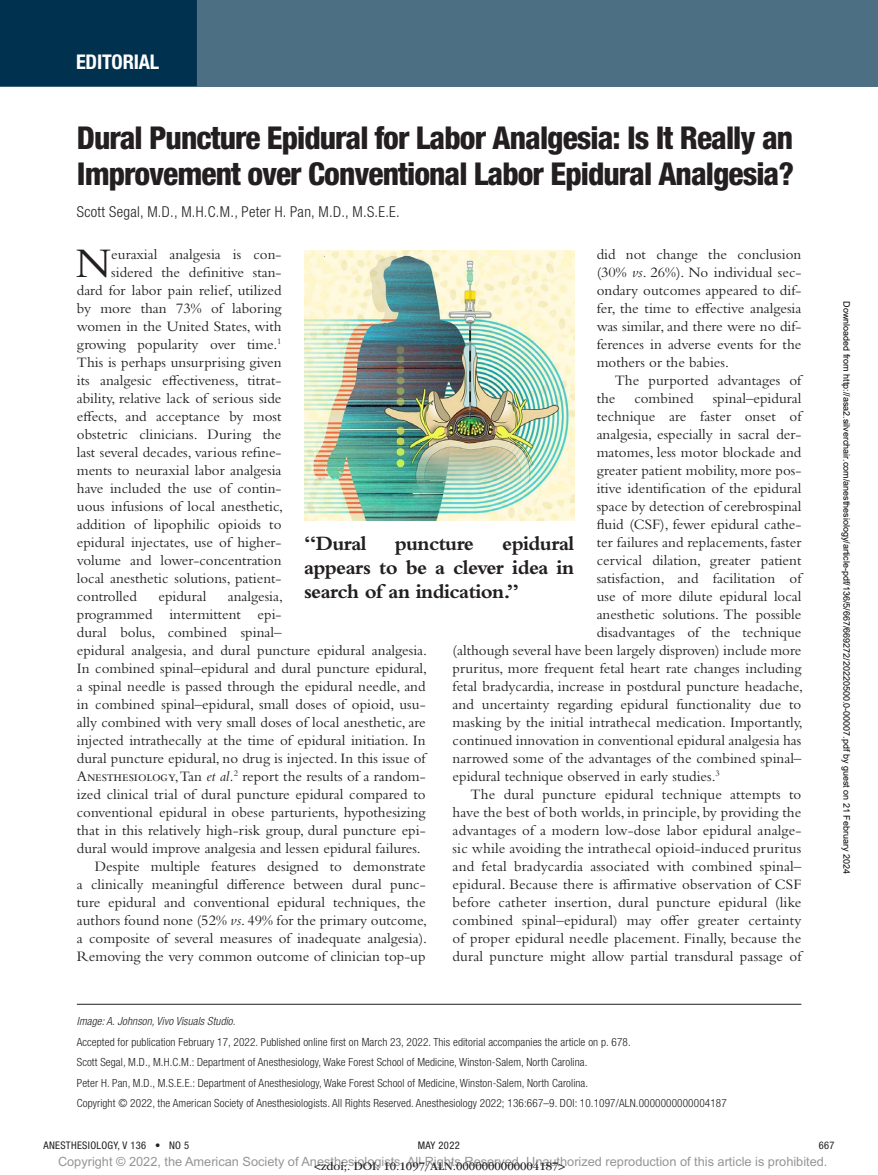
<style>
.page{position:relative;width:878px;height:1175px;background:#fff}
.page>*{position:absolute;margin:0;border:0;box-sizing:border-box;transform-origin:0 0}
.t1{font:43.95px "Bembo Std";color:#231f20}
.t2{font:800 condensed 31.5px/36px "Helvetica Neue LT Std";letter-spacing:-.03em;color:#231f20}
.t3{font:700 21px/24px "Bembo Std";letter-spacing:-.03em;color:#231f20;text-align:justify}
.t4{font:700 condensed 20.25px "Helvetica Neue LT Std";letter-spacing:-.01em;color:#fff}
.t5{font:15px/18px "Bembo Std";color:#231f20;text-align:justify}
.t6{font:300 condensed 15px "Helvetica Neue LT Std";letter-spacing:.02em;color:#231f20}
.t7{font:12.75px "Arial MT Std";color:#939598}
.t8{font:12px "ITC Garamond Std";color:#231f20}
.t9{font:300 condensed 11.25px/20.5px "Helvetica Neue LT Std";letter-spacing:.01em;color:#231f20}
.t10{font:italic 300 condensed 11.25px "Helvetica Neue LT Std";letter-spacing:.01em;color:#231f20}
.t11{font:condensed 10.5px "Helvetica Neue LT Std";letter-spacing:.03em;color:#231f20}
.t12{font:9px "Arial";color:#000}
.s1{font-style:italic}
</style>
<div class="page">
<div style="left:0;top:0;width:878px;height:86px;background:#4d6f84"></div>
<div style="left:0;top:0;width:197px;height:86px;background:#003250"></div>
<hr style="left:77px;top:1003px;width:724px;height:1px;background:#231f20">
<img style="left:304px;top:250px;width:270px;height:270px">
<h3 class="t4" style="left:76px;top:49px;width:85px">EDITORIAL</h3>
<h2 class="t2" style="left:77px;top:120px;width:718px">Dural Puncture Epidural for Labor Analgesia: Is It Really an<br>Improvement over Conventional Labor Epidural Analgesia?</h2>
<p class="t6" style="left:77px;top:203px;width:324px">Scott Segal, M.D., M.H.C.M., Peter H. Pan, M.D., M.S.E.E.</p>
<h1 class="t1" style="left:76px;top:237px;width:37px">N</h1>
<p class="t5" style="left:111px;top:245px;width:172px">euraxial analgesia is con-</p>
<p class="t5" style="left:596px;top:245px;width:206px">did not change the conclusion (30% <span class="s1">vs</span>. 26%). No individual sec&shy;ondary outcomes appeared to dif&shy;fer, the time to effective analgesia was similar, and there were no dif&shy;ferences in adverse events for the mothers or the babies.</p>
<p class="t5" style="left:596px;top:371px;width:206px;text-indent:18px">The purported advantages of the</p>
<p class="t5" style="left:111px;top:263px;width:172px">sidered the definitive stan-</p>
<p class="t5" style="left:77px;top:281px;width:206px">dard for labor pain relief, utilized</p>
<p class="t5" style="left:77px;top:299px;width:206px">by more than 73% of laboring</p>
<p class="t5" style="left:77px;top:317px;width:206px">women in the United States, with</p>
<p class="t5" style="left:77px;top:335px;width:206px">growing popularity over time.<sup>1</sup></p>
<p class="t5" style="left:77px;top:353px;width:206px">This is perhaps unsurprising given</p>
<p class="t5" style="left:77px;top:371px;width:206px">its analgesic effectiveness, titrat-</p>
<p class="t5" style="left:77px;top:389px;width:206px">ability, relative lack of serious side</p>
<p class="t5" style="left:77px;top:407px;width:206px">effects, and acceptance by most</p>
<p class="t5" style="left:77px;top:425px;width:206px">obstetric clinicians. During the</p>
<p class="t5" style="left:77px;top:443px;width:206px">last several decades, various refine-</p>
<p class="t5" style="left:77px;top:461px;width:206px">ments to neuraxial labor analgesia</p>
<p class="t5" style="left:77px;top:479px;width:206px">have included the use of contin-</p>
<p class="t5" style="left:77px;top:497px;width:208px">uous infusions of local anesthetic,</p>
<p class="t5" style="left:77px;top:515px;width:206px">addition of lipophilic opioids to</p>
<p class="t5" style="left:77px;top:533px;width:206px">epidural injectates, use of higher-</p>
<p class="t5" style="left:77px;top:551px;width:206px">volume and lower-concentration</p>
<p class="t5" style="left:77px;top:569px;width:206px">local anesthetic solutions, patient-</p>
<p class="t5" style="left:77px;top:587px;width:62px">controlled</p>
<p class="t5" style="left:158px;top:587px;width:49px">epidural</p>
<p class="t5" style="left:228px;top:587px;width:57px">analgesia,</p>
<p class="t5" style="left:77px;top:605px;width:206px">programmed intermittent epi-</p>
<p class="t5" style="left:77px;top:623px;width:206px">dural bolus, combined spinal–</p>
<p class="t5" style="left:77px;top:641px;width:352px">epidural analgesia, and dural puncture epidural analgesia.</p>
<p class="t5" style="left:77px;top:659px;width:352px">In combined spinal–epidural and dural puncture epidural,</p>
<p class="t5" style="left:77px;top:677px;width:350px">a spinal needle is passed through the epidural needle, and</p>
<p class="t5" style="left:77px;top:695px;width:350px">in combined spinal–epidural, small doses of opioid, usu-</p>
<p class="t5" style="left:77px;top:713px;width:350px">ally combined with very small doses of local anesthetic, are</p>
<p class="t5" style="left:77px;top:731px;width:350px">injected intrathecally at the time of epidural initiation. In</p>
<p class="t5" style="left:77px;top:749px;width:350px">dural puncture epidural, no drug is injected. In this issue of</p>
<p class="t5" style="left:77px;top:767px;width:350px">Anesthesiology, Tan <span class="s1">et al.</span><sup>2</sup> report the results of a random-</p>
<p class="t5" style="left:77px;top:785px;width:350px">ized clinical trial of dural puncture epidural compared to</p>
<p class="t5" style="left:77px;top:803px;width:350px">conventional epidural in obese parturients, hypothesizing</p>
<p class="t5" style="left:77px;top:821px;width:350px">that in this relatively high-risk group, dural puncture epi-</p>
<p class="t5" style="left:77px;top:839px;width:345px">dural would improve analgesia and lessen epidural failures.</p>
<p class="t5" style="left:95px;top:857px;width:332px">Despite multiple features designed to demonstrate</p>
<p class="t5" style="left:77px;top:875px;width:350px">a clinically meaningful difference between dural punc-</p>
<p class="t5" style="left:77px;top:893px;width:350px">ture epidural and conventional epidural techniques, the</p>
<p class="t5" style="left:77px;top:911px;width:352px">authors found none (52% <span class="s1">vs</span>. 49% for the primary outcome,</p>
<p class="t5" style="left:77px;top:929px;width:352px">a composite of several measures of inadequate analgesia).</p>
<p class="t5" style="left:77px;top:947px;width:350px">Removing the very common outcome of clinician top-up</p>
<p class="t5" style="left:634px;top:389px;width:61px">combined</p>
<p class="t5" style="left:712px;top:389px;width:90px">spinal–epidural</p>
<p class="t5" style="left:596px;top:407px;width:206px">technique are faster onset of</p>
<p class="t5" style="left:596px;top:425px;width:206px">analgesia, especially in sacral der-</p>
<p class="t5" style="left:596px;top:443px;width:206px">matomes, less motor blockade and</p>
<p class="t5" style="left:596px;top:461px;width:206px">greater patient mobility, more pos-</p>
<p class="t5" style="left:596px;top:479px;width:206px">itive identification of the epidural</p>
<p class="t5" style="left:596px;top:497px;width:206px">space by detection of cerebrospinal</p>
<p class="t5" style="left:596px;top:515px;width:206px">fluid (CSF), fewer epidural cathe-</p>
<p class="t5" style="left:596px;top:533px;width:206px">ter failures and replacements, faster</p>
<p class="t5" style="left:596px;top:551px;width:206px">cervical dilation, greater patient</p>
<p class="t5" style="left:596px;top:569px;width:206px">satisfaction, and facilitation of</p>
<p class="t5" style="left:596px;top:587px;width:206px">use of more dilute epidural local</p>
<p class="t5" style="left:596px;top:605px;width:206px">anesthetic solutions. The possible</p>
<p class="t5" style="left:596px;top:623px;width:206px">disadvantages of the technique</p>
<p class="t5" style="left:452px;top:641px;width:350px">(although several have been largely disproven) include more</p>
<p class="t5" style="left:452px;top:659px;width:350px">pruritus, more frequent fetal heart rate changes including</p>
<p class="t5" style="left:452px;top:677px;width:352px">fetal bradycardia, increase in postdural puncture headache,</p>
<p class="t5" style="left:452px;top:695px;width:350px">and uncertainty regarding epidural functionality due to</p>
<p class="t5" style="left:452px;top:713px;width:352px">masking by the initial intrathecal medication. Importantly,</p>
<p class="t5" style="left:452px;top:731px;width:350px">continued innovation in conventional epidural analgesia has</p>
<p class="t5" style="left:452px;top:749px;width:350px">narrowed some of the advantages of the combined spinal–</p>
<p class="t5" style="left:452px;top:767px;width:269px">epidural technique observed in early studies.<sup>3</sup></p>
<p class="t5" style="left:470px;top:785px;width:332px">The dural puncture epidural technique attempts to</p>
<p class="t5" style="left:452px;top:803px;width:350px">have the best of both worlds, in principle, by providing the</p>
<p class="t5" style="left:452px;top:821px;width:350px">advantages of a modern low-dose labor epidural analge-</p>
<p class="t5" style="left:452px;top:839px;width:350px">sic while avoiding the intrathecal opioid-induced pruritus</p>
<p class="t5" style="left:452px;top:857px;width:350px">and fetal bradycardia associated with combined spinal–</p>
<p class="t5" style="left:452px;top:875px;width:350px">epidural. Because there is affirmative observation of CSF</p>
<p class="t5" style="left:452px;top:893px;width:350px">before catheter insertion, dural puncture epidural (like</p>
<p class="t5" style="left:452px;top:911px;width:350px">combined spinal–epidural) may offer greater certainty</p>
<p class="t5" style="left:452px;top:929px;width:350px">of proper epidural needle placement. Finally, because the</p>
<p class="t5" style="left:452px;top:947px;width:350px">dural puncture might allow partial transdural passage of</p>
<h3 class="t3" style="left:304px;top:531px;width:272px;text-indent:198px">epidural appears to be a clever idea in search of an indication.”</h3>
<h3 class="t3" style="left:304px;top:531px;width:64px">“Dural</h3>
<h3 class="t3" style="left:395px;top:531px;width:81px">puncture</h3>
<p class="t10" style="left:77px;top:1014px;width:160px">Image: A. Johnson, Vivo Visuals Studio.</p>
<p class="t9" style="left:77px;top:1031px;width:651px">Accepted for publication February 17, 2022. Published online first on March 23, 2022. This editorial accompanies the article on p. 678.<br>Scott Segal, M.D., M.H.C.M.: Department of Anesthesiology, Wake Forest School of Medicine, Winston-Salem, North Carolina.<br>Peter H. Pan, M.D., M.S.E.E.: Department of Anesthesiology, Wake Forest School of Medicine, Winston-Salem, North Carolina.<br>Copyright © 2022, the American Society of Anesthesiologists. All Rights Reserved. Anesthesiology 2022; 136:667–9. DOI: 10.1097/ALN.0000000000004187</p>
<p class="t12" style="left:850px;top:301px;width:574px;rotate:90deg">Downloaded from http://asa2.silverchair.com/anesthesiology/article-pdf/136/5/667/669272/20220500.0-00007.pdf by guest on 21 February 2024</p>
<p class="t11" style="left:44px;top:1139px;width:147px">ANESTHESIOLOGY, V 136 • NO 5</p>
<p class="t11" style="left:418px;top:1139px;width:43px">May 2022</p>
<p class="t11" style="left:818px;top:1139px;width:17px">667</p>
<p class="t7" style="left:58px;top:1154px;width:771px">Copyright © 2022, the American Society of Anesthesiologists. All Rights Reserved. Unauthorized reproduction of this article is prohibited.</p>
<p class="t8" style="left:314px;top:1159px;width:253px">&lt;zdoi;. DOI: 10.1097/ALN.0000000000004187&gt;</p>
</div>
